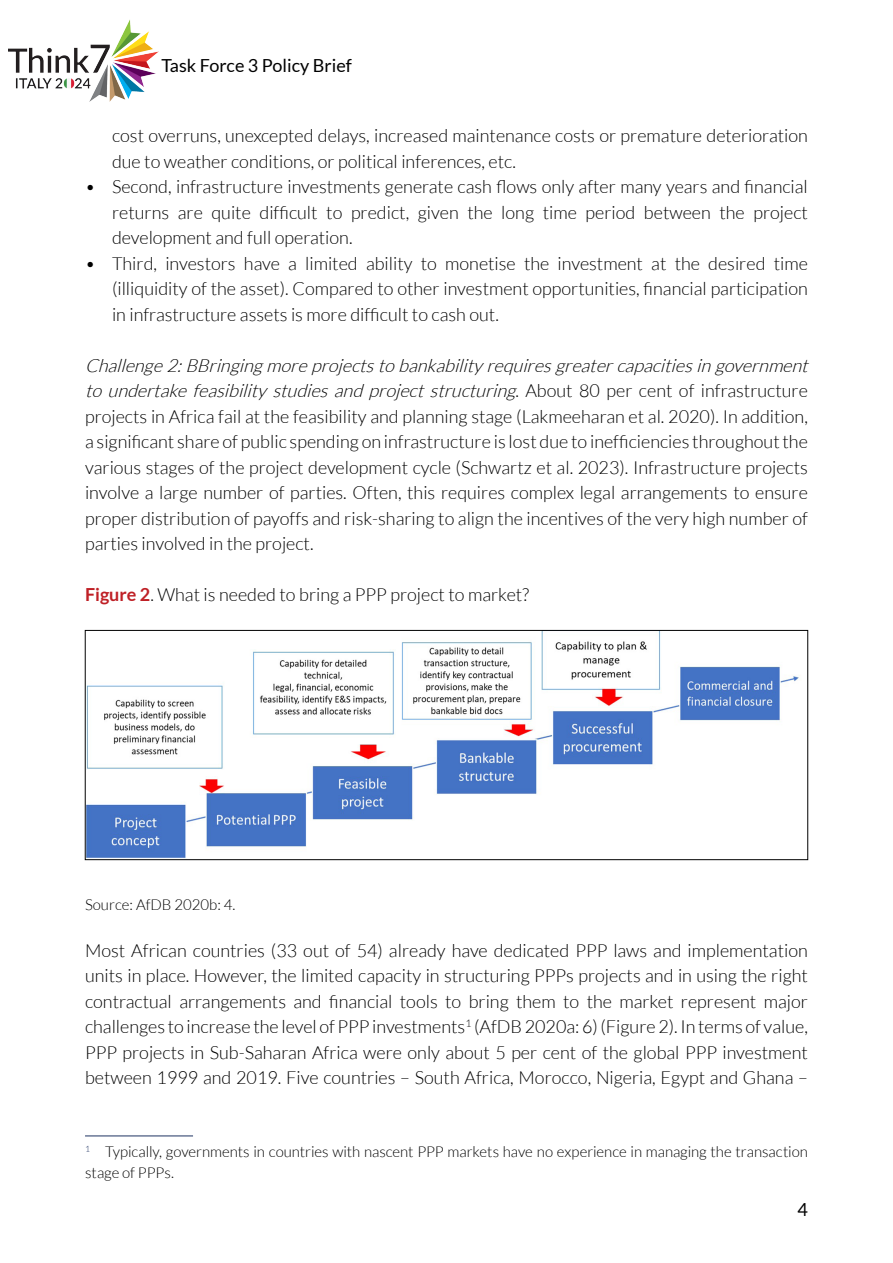
<style>
.page{position:relative;width:893px;height:1263px;background:#fff}
.page>*{position:absolute;margin:0;border:0;box-sizing:border-box;transform-origin:0 0}
.t1{font:300 18px/25.5px "Lato";color:#000;text-align:justify}
.t2{font:18px "Lato";color:#000}
.t3{font:300 15px/21px "Lato";letter-spacing:-.005em;color:#000}
.s1{font-style:italic}
.s2{font-weight:700;color:#bf2026}
</style>
<div class="page">
<img style="left:9px;top:19px;width:150px;height:83px">
<img style="left:87px;top:632px;width:712px;height:226px">
<div style="left:85px;top:630px;width:723px;height:230px;border:1px solid #000"></div>
<hr style="left:85px;top:1135px;width:108px;height:1px;background:#1e3262">
<p class="t2" style="left:162px;top:55px;width:192px">Task Force 3 Policy Brief</p>
<p class="t1" style="left:112px;top:123px;width:697px">cost overruns, unexcepted delays, increased maintenance costs or premature deterioration due to weather conditions, or political inferences, etc.</p>
<p class="t1" style="left:112px;top:174px;width:697px;text-indent:-27px">• Second, infrastructure investments generate cash flows only after many years and financial returns are quite difficult to predict, given the long time period between the project development and full operation.</p>
<p class="t1" style="left:112px;top:250px;width:697px;text-indent:-27px">• Third, investors have a limited ability to monetise the investment at the desired time (illiquidity of the asset). Compared to other investment opportunities, financial participation in infrastructure assets is more difficult to cash out.</p>
<p class="t1" style="left:85px;top:352px;width:729px;text-align:left"><span class="s1">Challenge2:BBringingmoreprojectsto bankabilityrequiresgreatercapacitiesin government to undertake feasibility studies and project structuring</span>. A b o u t 8 0 p e r c e n t o f i n f r a s t r u c t u r e projects in Africa fail at the feasibility and planning stage (Lakmeeharan et al. 2020). In addition, a significant share of public spending on infrastructure is lost due to inefficiencies throughout the various stages of the project development cycle (Schwartz et al. 2023). Infrastructure projects involve a large number of parties. Often, this requires complex legal arrangements to ensure proper distribution of payoffs and risk-sharing to align the incentives of the very high number of parties involved in the project.</p>
<p class="t1" style="left:85px;top:582px;width:445px"><span class="s2">Figure 2</span>. What is needed to bring a PPP project to market?</p>
<p class="t3" style="left:85px;top:894px;width:152px">Source: AfDB 2020b: 4.</p>
<p class="t1" style="left:85px;top:938px;width:724px">Most African countries (33 out of 54) already have dedicated PPP laws and implementation units in place. However, the limited capacity in structuring PPPs projects and in using the right contractual arrangements and financial tools to bring them to the market represent major challenges to increase the level of PPP investments<sup>1</sup> (AfDB 2020a: 6) (Figure 2). In terms of value, PPP projects in Sub-Saharan Africa were only about 5 per cent of the global PPP investment between 1999 and 2019. Five countries – South Africa, Morocco, Nigeria, Egypt and Ghana –</p>
<p class="t3" style="left:85px;top:1141px;width:724px"><sup>1</sup> Typically, governments in countries with nascent PPP markets have no experience in managing the transaction stage of PPPs.</p>
<p class="t2" style="left:797px;top:1199px;width:12px">4</p>
</div>
